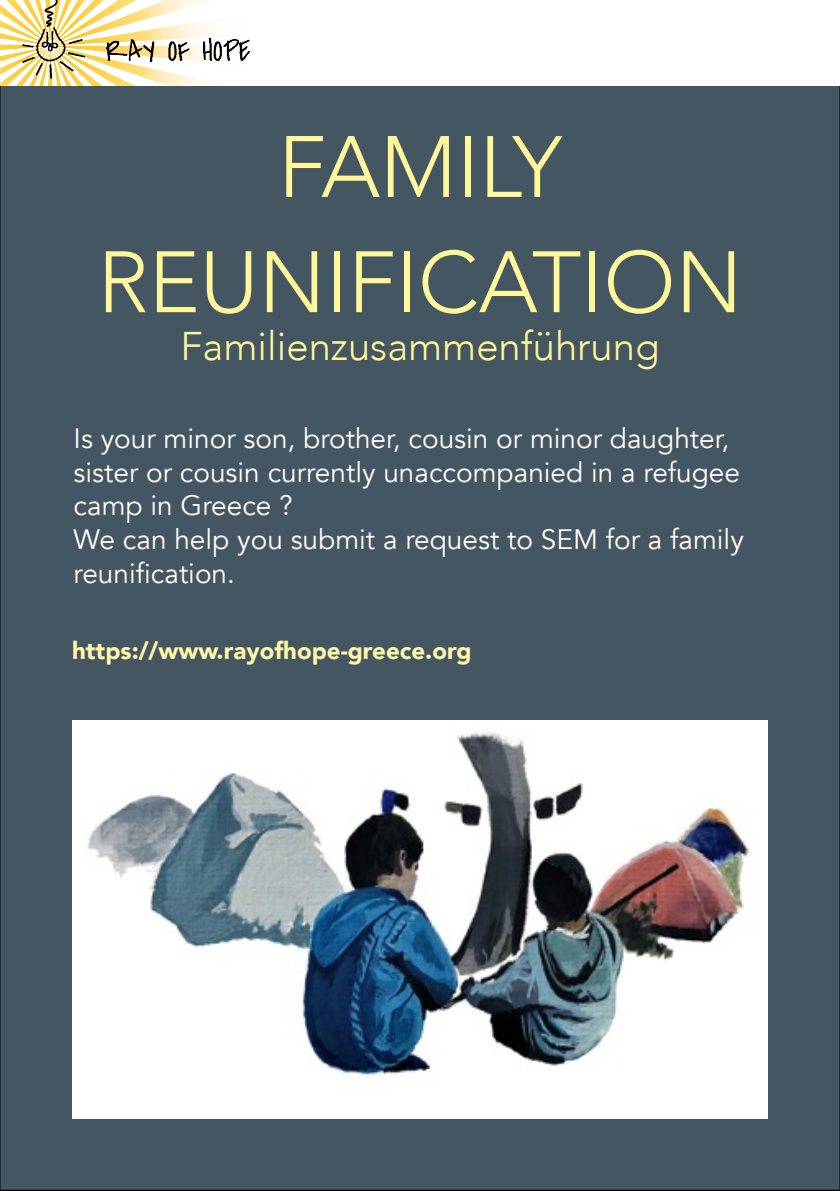
<style>
.page{position:relative;width:840px;height:1191px;background:#fff}
.page>*{position:absolute;margin:0;border:0;box-sizing:border-box;transform-origin:0 0}
.t1{font:300 86px "Avenir";color:#fff79a}
.t2{font:300 40px "Avenir";color:#fff79a}
.t3{font:28px/33.6px "Avenir";color:#fff}
.t4{font:900 24px "Avenir";color:#fff8a6}
</style>
<div class="page">
<div style="left:0;top:1px;width:839px;height:1189px;background:#455663"></div>
<div style="left:0;top:0;width:839px;height:85px;background:#fff"></div>
<img style="left:0;top:0;width:250px;height:85px">
<img style="left:72px;top:720px;width:695px;height:399px">
<p class="t1" style="left:278px;top:116px;width:285px">FAMILY</p>
<p class="t1" style="left:97px;top:232px;width:646px">REUNIFICATION</p>
<p class="t2" style="left:180px;top:323px;width:480px">Familienzusammenführung</p>
<p class="t3" style="left:74px;top:422px;width:667px">Is your minor son, brother, cousin or minor daughter, sister or cousin currently unaccompanied in a refugee camp in Greece ?</p>
<p class="t3" style="left:74px;top:523px;width:671px">We can help you submit a request to SEM for a family reunification.</p>
<p class="t4" style="left:72px;top:630px;width:400px">https://www.rayofhope-greece.org</p>
</div>
